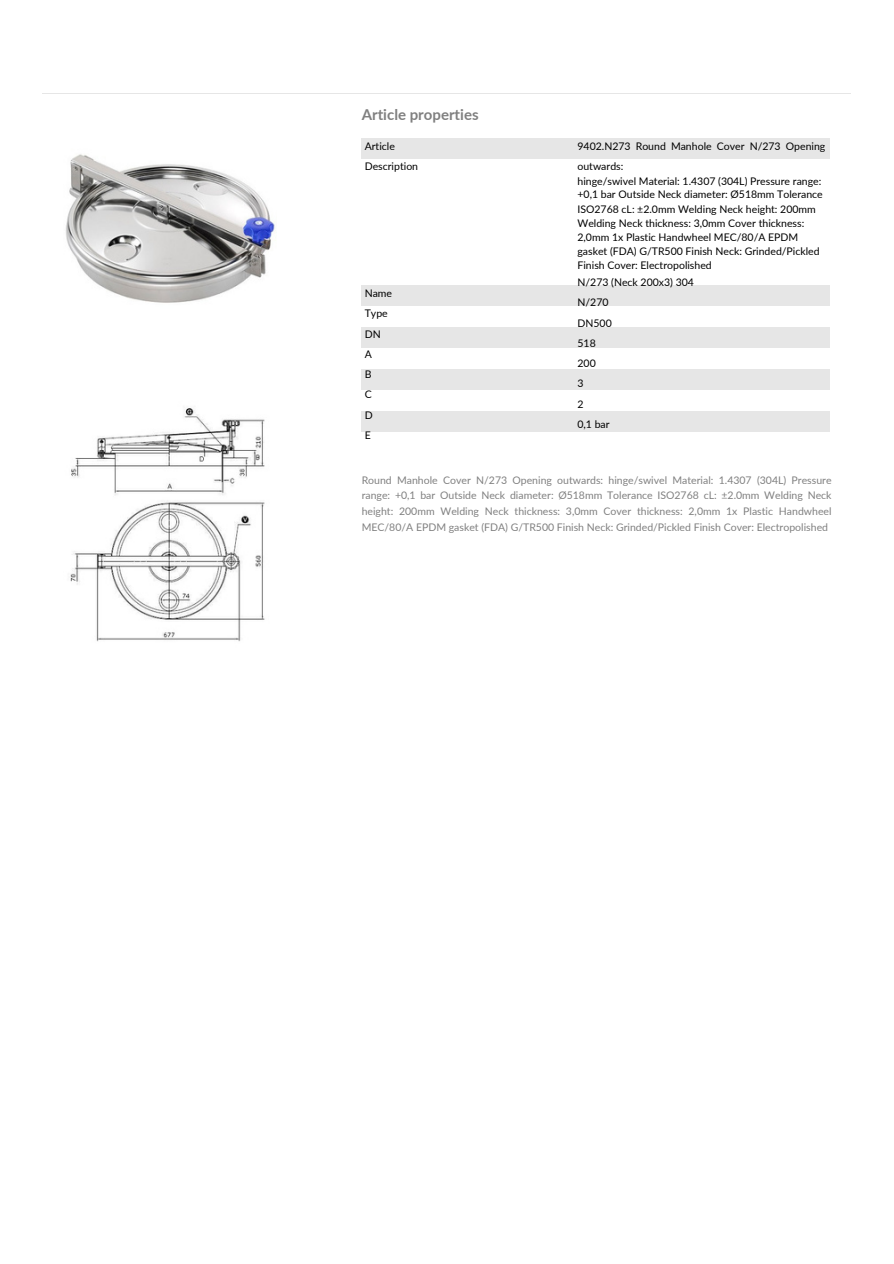
<style>
.page{position:relative;width:894px;height:1264px;background:#fff}
.page>*{position:absolute;margin:0;border:0;box-sizing:border-box;transform-origin:0 0}
.t1{font:700 15px "Lato";color:#808080}
.t2{font:10.5px/20.2px "Lato";color:#000}
.t3{font:10.5px/15.8px "Lato";color:#808080;text-align:justify}
</style>
<div class="page">
<hr style="left:43px;top:93px;width:807px;height:1px;background:#e6e6e6">
<img style="left:65px;top:154px;width:211px;height:149px">
<img style="left:70px;top:408px;width:195px;height:234px">
<div style="left:361px;top:138px;width:468px;height:21px;background:#e6e6e6"></div>
<div style="left:361px;top:285px;width:468px;height:21px;background:#e6e6e6"></div>
<div style="left:361px;top:327px;width:468px;height:21px;background:#e6e6e6"></div>
<div style="left:361px;top:369px;width:468px;height:21px;background:#e6e6e6"></div>
<div style="left:361px;top:410px;width:468px;height:21px;background:#e6e6e6"></div>
<p class="t1" style="left:361px;top:105px;width:118px">Article properties</p>
<p class="t2" style="left:364px;top:136px;width:55px">Article<br>Description</p>
<h1 class="t2" style="left:364px;top:283px;width:29px">Name<br>Type<br>DN<br>A<br>B<br>C<br>D<br>E</h1>
<p class="t2" style="left:577px;top:136px;width:249px">9402.N273 Round Manhole Cover N/273 Opening outwards:</p>
<p class="t2" style="left:577px;top:171px;width:245px">hinge/swivel Material: 1.4307 (304L) Pressure range:</p>
<p class="t2" style="left:577px;top:184px;width:247px">+0,1 bar Outside Neck diameter: Ø518mm Tolerance</p>
<p class="t2" style="left:577px;top:199px;width:240px">ISO2768 cL: ±2.0mm Welding Neck height: 200mm</p>
<p class="t2" style="left:577px;top:212px;width:228px">Welding Neck thickness: 3,0mm Cover thickness:</p>
<p class="t2" style="left:577px;top:227px;width:222px">2,0mm 1x Plastic Handwheel MEC/80/A EPDM</p>
<p class="t2" style="left:577px;top:240px;width:244px">gasket (FDA) G/TR500 Finish Neck: Grinded/Pickled</p>
<p class="t2" style="left:577px;top:255px;width:136px">Finish Cover: Electropolished</p>
<p class="t2" style="left:577px;top:272px;width:118px">N/273 (Neck 200x3) 304</p>
<p class="t2" style="left:577px;top:292px;width:33px">N/270</p>
<p class="t2" style="left:577px;top:312px;width:36px">DN500</p>
<p class="t2" style="left:577px;top:333px;width:20px">518</p>
<p class="t2" style="left:577px;top:353px;width:20px">200</p>
<p class="t2" style="left:577px;top:373px;width:8px">3</p>
<p class="t2" style="left:577px;top:393px;width:8px">2</p>
<p class="t2" style="left:577px;top:414px;width:34px">0,1 bar</p>
<p class="t3" style="left:361px;top:471px;width:471px">Round Manhole Cover N/273 Opening outwards: hinge/swivel Material: 1.4307 (304L) Pressure range: +0,1 bar Outside Neck diameter: Ø518mm Tolerance ISO2768 cL: ±2.0mm Welding Neck height: 200mm Welding Neck thickness: 3,0mm Cover thickness: 2,0mm 1x Plastic Handwheel MEC/80/A EPDM gasket (FDA) G/TR500 Finish Neck: Grinded/Pickled Finish Cover: Electropolished</p>
</div>
